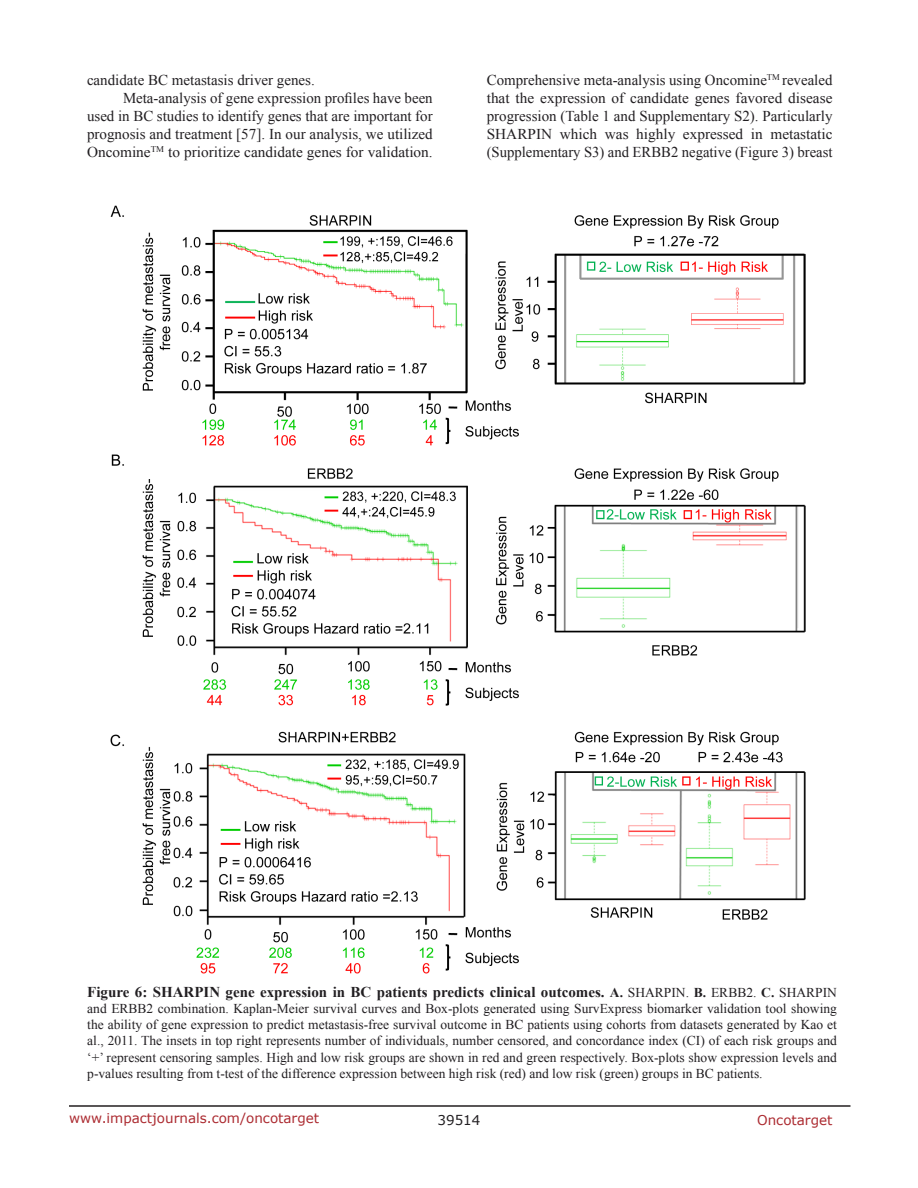
<style>
.page{position:relative;width:918px;height:1188px;background:#fff}
.page>*{position:absolute;margin:0;border:0;box-sizing:border-box;transform-origin:0 0}
.BodyText{font:15px/18px "Times New Roman";color:#221f22;text-align:justify}
.FigureText{font:700 15px "Times New Roman";color:#221f22}
.FigureText-2{font:13.5px/16.2px "Times New Roman";color:#221f22;text-align:justify}
.t1{font:13.5px "Verdana";color:#ac2b31}
.t2{font:13.5px "Verdana";color:#221f22}
.s1{font-size:13.5px}
.s2{font-weight:400;font-size:13.5px}
</style>
<div class="page">
<hr style="left:69px;top:1105px;width:781px;height:2px;background:#231f20">
<img style="left:110px;top:205px;width:696px;height:769px">
<p class="BodyText" style="left:87px;top:71px;width:229px">candidate BC metastasis driver genes.</p>
<p class="BodyText" style="left:87px;top:89px;width:347px;text-indent:36px">Meta-analysis of gene expression profiles have been used in BC studies to identify genes that are important for prognosis and treatment [57]. In our analysis, we utilized Oncomine<sup>TM</sup> to prioritize candidate genes for validation.</p>
<p class="BodyText" style="left:487px;top:71px;width:347px">Comprehensive meta-analysis using Oncomine<sup>TM</sup> revealed that the expression of candidate genes favored disease progression (Table 1 and Supplementary S2). Particularly SHARPIN which was highly expressed in metastatic (Supplementary S3) and ERBB2 negative (Figure 3) breast</p>
<p class="FigureText" style="left:87px;top:981px;width:751px">Figure 6: SHARPIN gene expression in BC patients predicts clinical outcomes. <span class="s1">A.</span> <span class="s2">SHARPIN.</span> <span class="s1">B.</span> <span class="s2">ERBB2.</span> <span class="s1">C.</span> <span class="s2">SHARPIN</span></p>
<p class="FigureText-2" style="left:87px;top:1000px;width:751px">and ERBB2 combination. Kaplan-Meier survival curves and Box-plots generated using SurvExpress biomarker validation tool showing the ability of gene expression to predict metastasis-free survival outcome in BC patients using cohorts from datasets generated by Kao et al., 2011. The insets in top right represents number of individuals, number censored, and concordance index (CI) of each risk groups and ‘+’ represent censoring samples. High and low risk groups are shown in red and green respectively. Box-plots show expression levels and p-values resulting from t-test of the difference expression between high risk (red) and low risk (green) groups in BC patients.</p>
<p class="t1" style="left:69px;top:1109px;width:252px">www.impactjournals.com/oncotarget</p>
<p class="t2" style="left:438px;top:1111px;width:44px">39514</p>
<p class="t1" style="left:757px;top:1111px;width:77px">Oncotarget</p>
</div>
